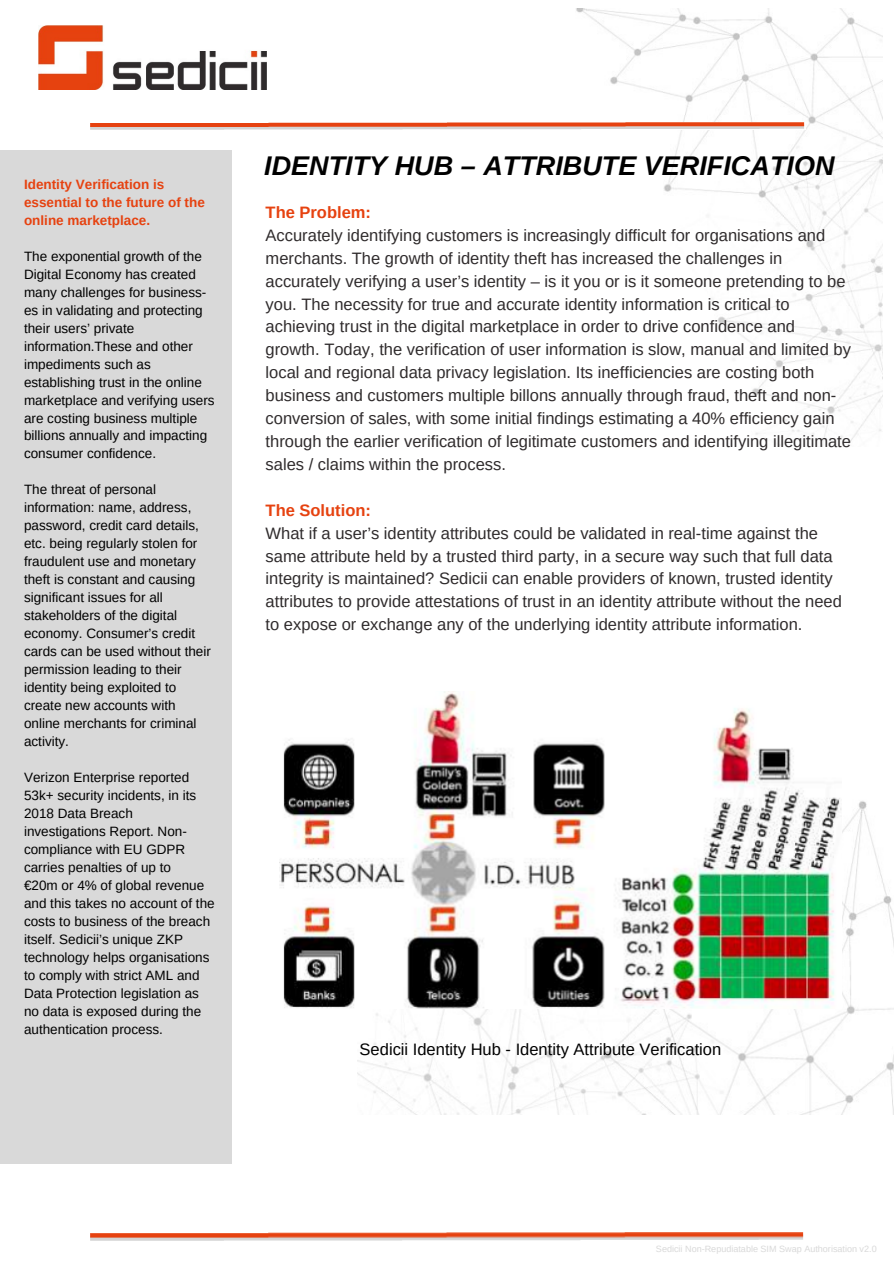
<style>
.page{position:relative;width:894px;height:1264px;background:#fff}
.page>*{position:absolute;margin:0;border:0;box-sizing:border-box;transform-origin:0 0}
.t1{font:italic 700 27px "Arimo";color:#000}
.t2{font:16.5px/23px "Arimo";color:#2f2b2c}
.t3{font:16.5px "Arimo";color:#000}
.t4{font:700 16.5px "Arimo";color:#e64210}
.t5{font:13.5px/18px "Arimo";color:#000}
.t6{font:700 13.5px/18px "Arimo";color:#e64210}
.t7{font:9px "Arimo";color:#d9d9d9}
</style>
<div class="page">
<img style="left:357px;top:446px;width:536px;height:668px">
<img style="left:231px;top:8px;width:651px;height:438px">
<img style="left:38px;top:26px;width:228px;height:64px">
<div style="left:0;top:150px;width:231px;height:1013px;background:#d9d9d9"></div>
<img style="left:90px;top:122px;width:714px;height:8px">
<img style="left:90px;top:1232px;width:714px;height:8px">
<img style="left:279px;top:691px;width:562px;height:317px">
<p class="t6" style="left:24px;top:175px;width:182px">Identity Verification is essential to the future of the online marketplace.</p>
<p class="t5" style="left:24px;top:247px;width:192px">The exponential growth of the<br>Digital Economy has created many challenges for business&shy;es in validating and protecting their users’ private information.These and other impediments such as establishing trust in the online marketplace and verifying users are costing business multiple billions annually and impacting consumer confidence.</p>
<p class="t5" style="left:24px;top:480px;width:188px">The threat of personal information: name, address, password, credit card details, etc. being regularly stolen for fraudulent use and monetary theft is constant and causing significant issues for all stakeholders of the digital economy. Consumer’s credit cards can be used without their permission leading to their identity being exploited to create new accounts with online merchants for criminal activity.</p>
<p class="t5" style="left:24px;top:768px;width:192px">Verizon Enterprise reported<br>53k+ security incidents, in its<br>2018 Data Breach investigations Report. Non&shy;compliance with EU GDPR carries penalties of up to<br>€20m or 4% of global revenue and this takes no account of the costs to business of the breach itself. Sedicii’s unique ZKP technology helps organisations to comply with strict AML and<br>Data Protection legislation as no data is exposed during the authentication process.</p>
<h1 class="t1" style="left:264px;top:151px;width:571px">IDENTITY HUB – ATTRIBUTE VERIFICATION</h1>
<p class="t4" style="left:265px;top:203px;width:107px">The Problem:</p>
<p class="t2" style="left:265px;top:223px;width:586px">Accurately identifying customers is increasingly difficult for organisations and merchants. The growth of identity theft has increased the challenges in accurately verifying a user’s identity – is it you or is it someone pretending to be you. The necessity for true and accurate identity information is critical to achieving trust in the digital marketplace in order to drive confidence and growth. Today, the verification of user information is slow, manual and limited by local and regional data privacy legislation. Its inefficiencies are costing both business and customers multiple billons annually through fraud, theft and non&shy;conversion of sales, with some initial findings estimating a 40% efficiency gain through the earlier verification of legitimate customers and identifying illegitimate sales / claims within the process.</p>
<p class="t4" style="left:265px;top:501px;width:107px">The Solution:</p>
<p class="t2" style="left:265px;top:521px;width:577px">What if a user’s identity attributes could be validated in real-time against the same attribute held by a trusted third party, in a secure way such that full data integrity is maintained? Sedicii can enable providers of known, trusted identity attributes to provide attestations of trust in an identity attribute without the need to expose or exchange any of the underlying identity attribute information.</p>
<p class="t3" style="left:359px;top:1039px;width:363px">Sedicii Identity Hub - Identity Attribute Verification</p>
<p class="t7" style="left:655px;top:1243px;width:222px">Sedicii Non-Repudiatable SIM Swap Authorisation v2.0</p>
</div>
